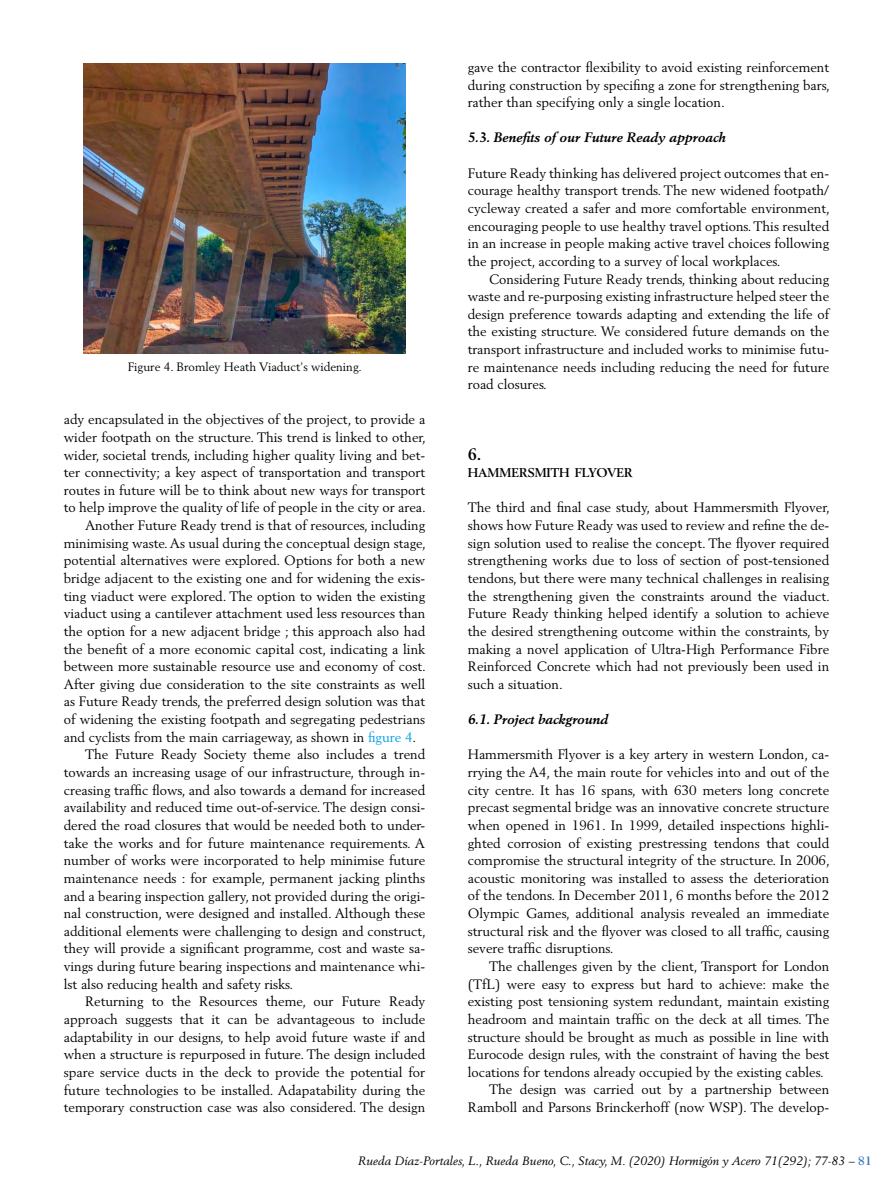
<style>
.page{position:relative;width:893px;height:1191px;background:#fff}
.page>*{position:absolute;margin:0;border:0;box-sizing:border-box;transform-origin:0 0}
.t1{font:700 16.5px "Berling LT Std";color:#000}
.t2{font:13.5px/17.7px "Berling LT Std";color:#000;text-align:justify}
.t3{font:italic 700 13.5px "Berling LT Std";color:#000}
.t4{font:700 12.6px "Berling LT Std";color:#000}
.t5{font:italic 12px "Berling LT Std";letter-spacing:.01em;color:#000}
.t6{font:12px "Berling LT Std";color:#000}
.s1{color:#00a1e5}
.s2{font-weight:700;font-style:normal;color:#3c77b9}
</style>
<div class="page">
<img style="left:84px;top:64px;width:321px;height:290px">
<p class="t6" style="left:128px;top:360px;width:235px">Figure 4. Bromley Heath Viaduct’s widening.</p>
<p class="t2" style="left:64px;top:410px;width:363px">ady encapsulated in the objectives of the project, to provide a</p>
<p class="t2" style="left:64px;top:428px;width:364px">wider footpath on the structure. This trend is linked to other,</p>
<p class="t2" style="left:64px;top:446px;width:363px">wider, societal trends, including higher quality living and bet-</p>
<p class="t2" style="left:64px;top:463px;width:363px">ter connectivity; a key aspect of transportation and transport</p>
<p class="t2" style="left:64px;top:481px;width:363px">routes in future will be to think about new ways for transport</p>
<p class="t2" style="left:64px;top:499px;width:364px">to help improve the quality of life of people in the city or area.</p>
<p class="t2" style="left:85px;top:516px;width:342px">Another Future Ready trend is that of resources, including</p>
<p class="t2" style="left:64px;top:534px;width:364px">minimising waste. As usual during the conceptual design stage,</p>
<p class="t2" style="left:64px;top:551px;width:363px">potential alternatives were explored. Options for both a new</p>
<p class="t2" style="left:64px;top:569px;width:363px">bridge adjacent to the existing one and for widening the exis-</p>
<p class="t2" style="left:64px;top:587px;width:363px">ting viaduct were explored. The option to widen the existing</p>
<p class="t2" style="left:64px;top:604px;width:363px">viaduct using a cantilever attachment used less resources than</p>
<p class="t2" style="left:64px;top:622px;width:363px">the option for a new adjacent bridge ; this approach also had</p>
<p class="t2" style="left:64px;top:640px;width:363px">the benefit of a more economic capital cost, indicating a link</p>
<p class="t2" style="left:64px;top:657px;width:364px">between more sustainable resource use and economy of cost.</p>
<p class="t2" style="left:64px;top:675px;width:363px">After giving due consideration to the site constraints as well</p>
<p class="t2" style="left:64px;top:692px;width:363px">as Future Ready trends, the preferred design solution was that</p>
<p class="t2" style="left:64px;top:710px;width:363px">of widening the existing footpath and segregating pedestrians</p>
<p class="t2" style="left:64px;top:728px;width:354px">and cyclists from the main carriageway, as shown in <span class="s1">figure 4</span>.</p>
<p class="t2" style="left:85px;top:745px;width:342px">The Future Ready Society theme also includes a trend</p>
<p class="t2" style="left:64px;top:763px;width:363px">towards an increasing usage of our infrastructure, through in-</p>
<p class="t2" style="left:64px;top:781px;width:363px">creasing traffic flows, and also towards a demand for increased</p>
<p class="t2" style="left:64px;top:798px;width:363px">availability and reduced time out-of-service. The design consi-</p>
<p class="t2" style="left:64px;top:816px;width:363px">dered the road closures that would be needed both to under-</p>
<p class="t2" style="left:64px;top:834px;width:363px">take the works and for future maintenance requirements. A</p>
<p class="t2" style="left:64px;top:851px;width:363px">number of works were incorporated to help minimise future</p>
<p class="t2" style="left:64px;top:869px;width:363px">maintenance needs : for example, permanent jacking plinths</p>
<p class="t2" style="left:64px;top:886px;width:363px">and a bearing inspection gallery, not provided during the origi-</p>
<p class="t2" style="left:64px;top:904px;width:363px">nal construction, were designed and installed. Although these</p>
<p class="t2" style="left:64px;top:922px;width:364px">additional elements were challenging to design and construct,</p>
<p class="t2" style="left:64px;top:939px;width:363px">they will provide a significant programme, cost and waste sa-</p>
<p class="t2" style="left:64px;top:957px;width:363px">vings during future bearing inspections and maintenance whi-</p>
<p class="t2" style="left:64px;top:975px;width:231px">lst also reducing health and safety risks.</p>
<p class="t2" style="left:85px;top:992px;width:342px">Returning to the Resources theme, our Future Ready</p>
<p class="t2" style="left:64px;top:1010px;width:363px">approach suggests that it can be advantageous to include</p>
<p class="t2" style="left:64px;top:1027px;width:363px">adaptability in our designs, to help avoid future waste if and</p>
<p class="t2" style="left:64px;top:1045px;width:363px">when a structure is repurposed in future. The design included</p>
<p class="t2" style="left:64px;top:1063px;width:363px">spare service ducts in the deck to provide the potential for</p>
<p class="t2" style="left:64px;top:1080px;width:363px">future technologies to be installed. Adapatability during the</p>
<p class="t2" style="left:64px;top:1098px;width:363px">temporary construction case was also considered. The design</p>
<p class="t2" style="left:468px;top:58px;width:364px">gave the contractor flexibility to avoid existing reinforcement during construction by specifing a zone for strengthening bars, rather than specifying only a single location.</p>
<p class="t3" style="left:468px;top:130px;width:260px">5.3. Benefits of our Future Ready approach</p>
<p class="t2" style="left:468px;top:164px;width:364px">Future Ready thinking has delivered project outcomes that en&shy;courage healthy transport trends. The new widened footpath/ cycleway created a safer and more comfortable environment, encouraging people to use healthy travel options. This resulted in an increase in people making active travel choices following the project, according to a survey of local workplaces.</p>
<p class="t2" style="left:468px;top:270px;width:363px;text-indent:21px">Considering Future Ready trends, thinking about reducing waste and re-purposing existing infrastructure helped steer the design preference towards adapting and extending the life of the existing structure. We considered future demands on the transport infrastructure and included works to minimise futu&shy;re maintenance needs including reducing the need for future road closures.</p>
<p class="t1" style="left:468px;top:444px;width:15px">6.</p>
<p class="t4" style="left:468px;top:465px;width:167px">HAMMERSMITH FLYOVER</p>
<p class="t2" style="left:468px;top:498px;width:364px">The third and final case study, about Hammersmith Flyover, shows how Future Ready was used to review and refine the de&shy;sign solution used to realise the concept. The flyover required strengthening works due to loss of section of post-tensioned tendons, but there were many technical challenges in realising the strengthening given the constraints around the viaduct.<br>Future Ready thinking helped identify a solution to achieve the desired strengthening outcome within the constraints, by making a novel application of Ultra-High Performance Fibre Reinforced Concrete which had not previously been used in such a situation.</p>
<p class="t3" style="left:468px;top:711px;width:142px">6.1. Project background</p>
<p class="t2" style="left:468px;top:745px;width:364px">Hammersmith Flyover is a key artery in western London, ca&shy;rrying the A4, the main route for vehicles into and out of the city centre. It has 16 spans, with 630 meters long concrete precast segmental bridge was an innovative concrete structure when opened in 1961. In 1999, detailed inspections highli&shy;ghted corrosion of existing prestressing tendons that could compromise the structural integrity of the structure. In 2006, acoustic monitoring was installed to assess the deterioration of the tendons. In December 2011, 6 months before the 2012<br>Olympic Games, additional analysis revealed an immediate structural risk and the flyover was closed to all traffic, causing severe traffic disruptions.</p>
<p class="t2" style="left:489px;top:957px;width:342px">The challenges given by the client, Transport for London</p>
<p class="t2" style="left:468px;top:975px;width:363px">(TfL) were easy to express but hard to achieve: make the</p>
<p class="t2" style="left:468px;top:992px;width:363px">existing post tensioning system redundant, maintain existing</p>
<p class="t2" style="left:468px;top:1010px;width:363px">headroom and maintain traffic on the deck at all times. The</p>
<p class="t2" style="left:468px;top:1027px;width:363px">structure should be brought as much as possible in line with</p>
<p class="t2" style="left:468px;top:1045px;width:363px">Eurocode design rules, with the constraint of having the best</p>
<p class="t2" style="left:468px;top:1063px;width:358px">locations for tendons already occupied by the existing cables.</p>
<p class="t2" style="left:489px;top:1080px;width:342px">The design was carried out by a partnership between</p>
<p class="t2" style="left:468px;top:1098px;width:363px">Ramboll and Parsons Brinckerhoff (now WSP). The develop-</p>
<p class="t5" style="left:358px;top:1153px;width:515px">Rueda Díaz-Portales, L., Rueda Bueno, C., Stacy, M. (2020) Hormigón y Acero 71(292); 77-83 – <span class="s2">81</span></p>
</div>
